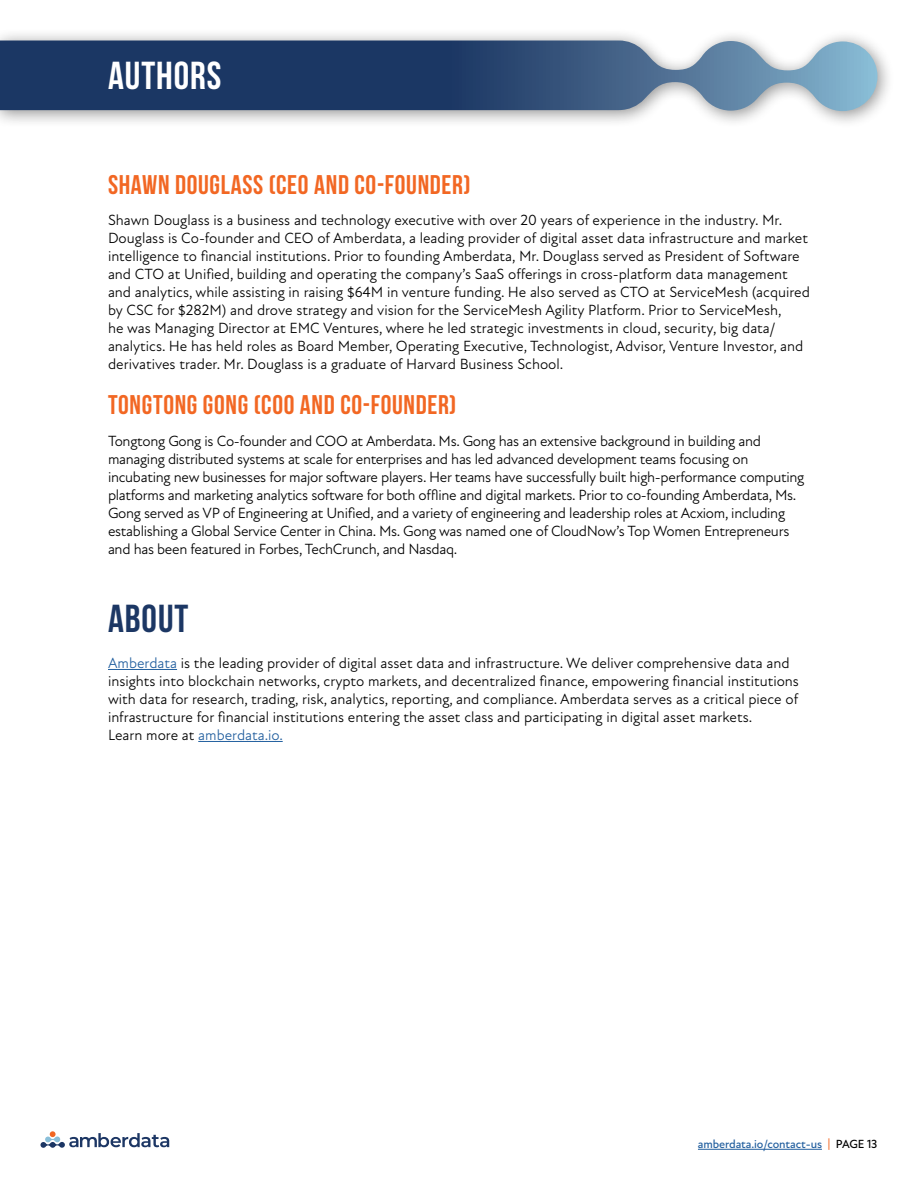
<style>
.page{position:relative;width:918px;height:1188px;background:#fff}
.page>*{position:absolute;margin:0;border:0;box-sizing:border-box;transform-origin:0 0}
.t1{font:39px "Bebas Neue";letter-spacing:.025em;color:#fff}
.t2{font:39px "Bebas Neue";letter-spacing:.025em;color:#1c3764}
.t3{font:27px "Bebas Neue";letter-spacing:.025em;color:#f26723}
.t4{font:15px/18px "New Atten";color:#000}
.t5{font:15px/18px "New Atten";letter-spacing:-.02em;color:#000}
.t6{font:500 12px "New Atten";letter-spacing:-.01em;color:#215e9e}
.s1{color:#215e9e}
.s2{color:#f26723}
.s3{color:#000}
</style>
<div class="page">
<hr style="left:698px;top:1149px;width:124px;height:1px;background:#215e9e">
<svg style="left:40px;top:1131px;width:129px;height:17px"></svg>
<div style="left:0;top:28px;width:895px;height:100px;background:#000;opacity:.43"></div>
<svg style="left:1px;top:40px;width:877px;height:71px"></svg>
<svg style="left:0;top:28px;width:1px;height:100px"></svg>
<hr style="left:108px;top:669px;width:69px;height:1px;background:#215e9e">
<hr style="left:198px;top:741px;width:85px;height:1px;background:#215e9e">
<h1 class="t1" style="left:108px;top:55px;width:115px">AUTHORS</h1>
<h2 class="t3" style="left:108px;top:170px;width:364px">SHAWN DOUGLASS (CEO AND CO-FOUNDER)</h2>
<p class="t4" style="left:108px;top:212px;width:703px">Shawn Douglass is a business and technology executive with over 20 years of experience in the industry. Mr.<br>Douglass is Co-founder and CEO of Amberdata, a leading provider of digital asset data infrastructure and market intelligence to financial institutions. Prior to founding Amberdata, Mr. Douglass served as President of Software and CTO at Unified, building and operating the company’s SaaS offerings in cross-platform data management and analytics, while assisting in raising $64M in venture funding. He also served as CTO at ServiceMesh (acquired by CSC for $282M) and drove strategy and vision for the ServiceMesh Agility Platform. Prior to ServiceMesh,<br>he was Managing Director at EMC Ventures, where he led strategic investments in cloud, security, big data/ analytics. He has held roles as Board Member, Operating Executive, Technologist, Advisor, Venture Investor, and derivatives trader. Mr. Douglass is a graduate of Harvard Business School.</p>
<h2 class="t3" style="left:108px;top:390px;width:350px">TONGTONG GONG (COO AND CO-FOUNDER)</h2>
<p class="t5" style="left:108px;top:432px;width:698px">Tongtong Gong is Co-founder and COO at Amberdata. Ms. Gong has an extensive background in building and managing distributed systems at scale for enterprises and has led advanced development teams focusing on incubating new businesses for major software players. Her teams have successfully built high-performance computing platforms and marketing analytics software for both offline and digital markets. Prior to co-founding Amberdata, Ms.<br>Gong served as VP of Engineering at Unified, and a variety of engineering and leadership roles at Acxiom, including establishing a Global Service Center in China. Ms. Gong was named one of CloudNow’s Top Women Entrepreneurs and has been featured in Forbes, TechCrunch, and Nasdaq.</p>
<h1 class="t2" style="left:108px;top:597px;width:82px">ABOUT</h1>
<p class="t4" style="left:108px;top:654px;width:692px"><span class="s1">Amberdata</span> is the leading provider of digital asset data and infrastructure. We deliver comprehensive data and insights into blockchain networks, crypto markets, and decentralized finance, empowering financial institutions with data for research, trading, risk, analytics, reporting, and compliance. Amberdata serves as a critical piece of infrastructure for financial institutions entering the asset class and participating in digital asset markets.<br>Learn more at <span class="s1">amberdata.io.</span></p>
<p class="t6" style="left:698px;top:1137px;width:181px">amberdata.io/contact-us <span class="s2">|</span> <span class="s3">PAGE 13</span></p>
</div>
